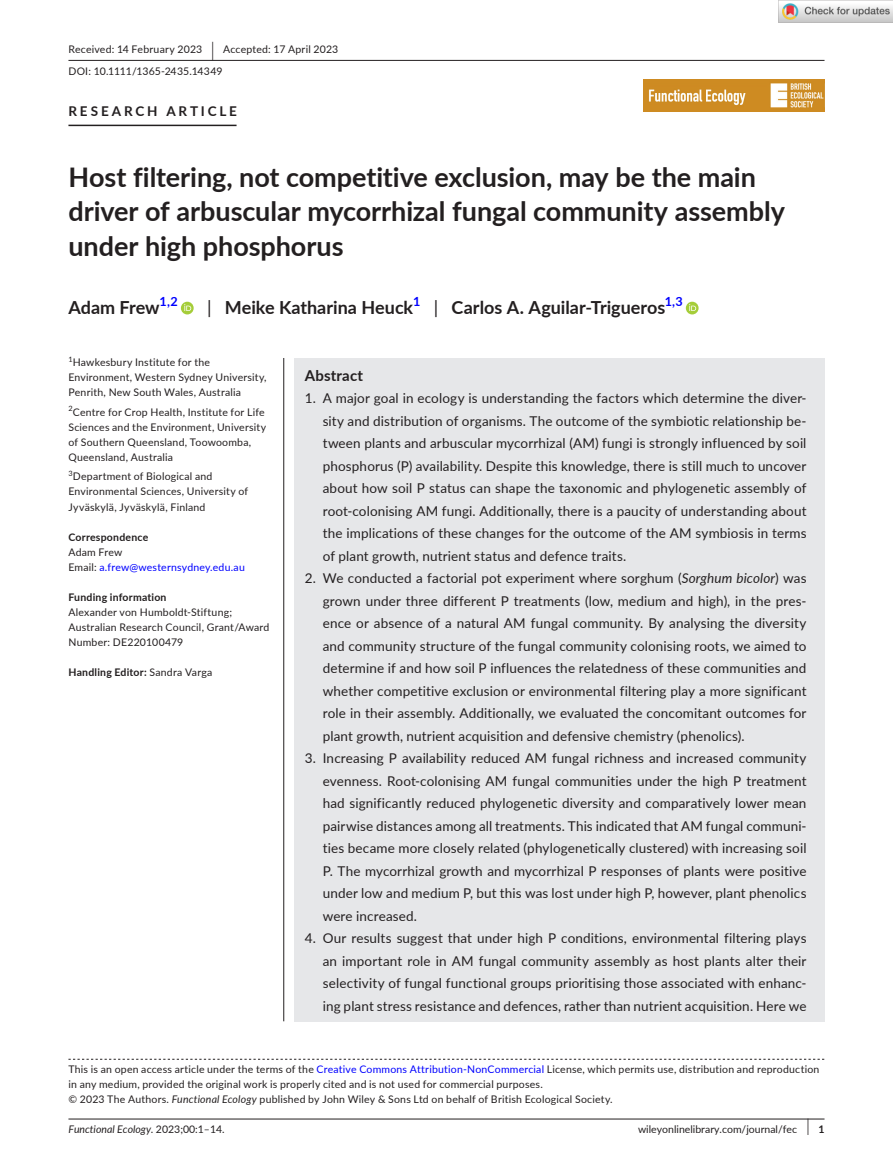
<style>
.page{position:relative;width:893px;height:1174px;background:#fff}
.page>*{position:absolute;margin:0;border:0;box-sizing:border-box;transform-origin:0 0}
.t1{font:700 27px/34.5px "Lato";color:#231f20}
.t2{font:700 18px "Lato";color:#231f20}
.t3{font:700 15px "Lato";letter-spacing:.015em;color:#231f20}
.t4{font:13.5px/22.5px "Lato";letter-spacing:.01em;color:#231f20;text-align:justify}
.t5{font:700 13.5px "Lato";letter-spacing:.21em;color:#231f20}
.t6{font:700 12.6px "Lato";color:#00f}
.t7{font:10.5px/15px "Lato";letter-spacing:.02em;color:#231f20}
.t8{font:700 10.5px "Lato";letter-spacing:.02em;color:#231f20}
.t9{font:10.5px/15px "Lato";letter-spacing:.02em;color:#00f}
.t10{font:10.5px "Lato";color:#231f20}
.t11{font:italic 10.5px "Lato";color:#231f20}
.t12{font:7.35px "Lato";color:#231f20}
.s1{font-size:19.65px}
.s2{font-weight:400}
.s3{color:#231f20}
.s4{font-style:italic}
.s5{color:#00f}
.s6{font-style:normal}
.s7{font-size:17.4px}
.s8{font-weight:700}
</style>
<div class="page">
<hr style="left:68px;top:1118px;width:756px;height:1px;background:#231f20">
<img style="left:644px;top:79px;width:180px;height:33px">
<hr style="left:68px;top:60px;width:756px;height:1px;background:#231f20">
<hr style="left:68px;top:125px;width:169px;height:1px;background:#231f20">
<div style="left:181px;top:302px;width:13px;height:12px;background:#a5cd39;border-radius:50%"></div>
<svg style="left:184px;top:304px;width:7px;height:7px"></svg>
<svg style="left:686px;top:302px;width:13px;height:12px"></svg>
<svg style="left:689px;top:304px;width:7px;height:7px"></svg>
<svg style="left:68px;top:1058px;width:756px;height:1px"></svg>
<div style="left:294px;top:358px;width:530px;height:663px;background:#e6e7e9"></div>
<hr style="left:283px;top:358px;width:1px;height:663px;background:#231f20">
<img style="left:779px;top:0;width:114px;height:23px">
<p class="t7" style="left:68px;top:38px;width:271px;line-height:21.8px">Received: 14 February 2023 <span class="s1">|</span> Accepted: 17 April 2023<br>DOI: 10.1111/1365-2435.14349</p>
<p class="t5" style="left:68px;top:101px;width:170px">RESEARCH ARTICLE</p>
<h1 class="t1" style="left:68px;top:159px;width:718px">Host filtering, not competitive exclusion, may be the main driver of arbuscular mycorrhizal fungal community assembly under high phosphorus</h1>
<h2 class="t2" style="left:68px;top:295px;width:93px">Adam Frew</h2>
<p class="t6" style="left:160px;top:292px;width:20px">1,2</p>
<h2 class="t2" style="left:207px;top:295px;width:208px"><span class="s2">|</span> Meike Katharina Heuck</h2>
<p class="t6" style="left:413px;top:292px;width:9px">1</p>
<h2 class="t2" style="left:434px;top:295px;width:233px"><span class="s2">|</span> Carlos A. Aguilar-Trigueros</h2>
<p class="t6" style="left:665px;top:292px;width:20px">1,3</p>
<p class="t12" style="left:68px;top:354px;width:6px">1</p>
<p class="t7" style="left:68px;top:355px;width:200px;text-indent:4px">Hawkesbury Institute for the<br>Environment, Western Sydney University,<br>Penrith, New South Wales, Australia</p>
<p class="t7" style="left:68px;top:404px;width:199px"><sup>2</sup>Centre for Crop Health, Institute for Life Sciences and the Environment, University of Southern Queensland, Toowoomba, Queensland, Australia</p>
<p class="t7" style="left:68px;top:469px;width:181px"><sup>3</sup>Department of Biological and<br>Environmental Sciences, University of<br>Jyväskylä, Jyväskylä, Finland</p>
<p class="t8" style="left:68px;top:529px;width:81px">Correspondence</p>
<p class="t9" style="left:68px;top:544px;width:178px"><span class="s3">Adam Frew<br>Email:</span> a.frew@westernsydney.edu.au</p>
<p class="t8" style="left:68px;top:589px;width:100px">Funding information</p>
<p class="t7" style="left:68px;top:604px;width:203px">Alexander von Humboldt-Stiftung;<br>Australian Research Council, Grant/Award<br>Number: DE220100479</p>
<p class="t8" style="left:68px;top:664px;width:145px">Handling Editor: <span class="s2">Sandra Varga</span></p>
<p class="t3" style="left:305px;top:364px;width:60px">Abstract</p>
<p class="t4" style="left:323px;top:386px;width:485px;text-indent:-18px">1. A major goal in ecology is understanding the factors which determine the diver&shy;sity and distribution of organisms. The outcome of the symbiotic relationship be&shy;tween plants and arbuscular mycorrhizal (AM) fungi is strongly influenced by soil phosphorus (P) availability. Despite this knowledge, there is still much to uncover about how soil P status can shape the taxonomic and phylogenetic assembly of root-colonising AM fungi. Additionally, there is a paucity of understanding about the implications of these changes for the outcome of the AM symbiosis in terms of plant growth, nutrient status and defence traits.</p>
<p class="t4" style="left:323px;top:566px;width:485px;text-indent:-18px">2. We conducted a factorial pot experiment where sorghum (<span class="s4">Sorghum bicolor</span>) was grown under three different P treatments (low, medium and high), in the pres&shy;ence or absence of a natural AM fungal community. By analysing the diversity and community structure of the fungal community colonising roots, we aimed to determine if and how soil P influences the relatedness of these communities and whether competitive exclusion or environmental filtering play a more significant role in their assembly. Additionally, we evaluated the concomitant outcomes for plant growth, nutrient acquisition and defensive chemistry (phenolics).</p>
<p class="t4" style="left:323px;top:746px;width:485px;text-indent:-18px">3. Increasing P availability reduced AM fungal richness and increased community evenness. Root-colonising AM fungal communities under the high P treatment had significantly reduced phylogenetic diversity and comparatively lower mean pairwise distances among all treatments. This indicated that AM fungal communi&shy;ties became more closely related (phylogenetically clustered) with increasing soil P. The mycorrhizal growth and mycorrhizal P responses of plants were positive under low and medium P, but this was lost under high P, however, plant phenolics were increased.</p>
<p class="t4" style="left:323px;top:926px;width:485px;text-indent:-18px">4. Our results suggest that under high P conditions, environmental filtering plays an important role in AM fungal community assembly as host plants alter their selectivity of fungal functional groups prioritising those associated with enhanc&shy;ing plant stress resistance and defences, rather than nutrient acquisition. Here we</p>
<p class="t7" style="left:68px;top:1061px;width:752px">This is an open access article under the terms of the <span class="s5">Creative Commons Attribution-NonCommercial</span> License, which permits use, distribution and reproduction in any medium, provided the original work is properly cited and is not used for commercial purposes.<br>© 2023 The Authors. <span class="s4">Functional Ecology</span> published by John Wiley &amp; Sons Ltd on behalf of British Ecological Society.</p>
<p class="t11" style="left:68px;top:1121px;width:158px">Functional Ecology. <span class="s6">2023;00:1–14.</span></p>
<p class="t10" style="left:638px;top:1121px;width:188px">wileyonlinelibrary.com/journal/fec <span class="s7">|</span> <span class="s8">1</span></p>
</div>
